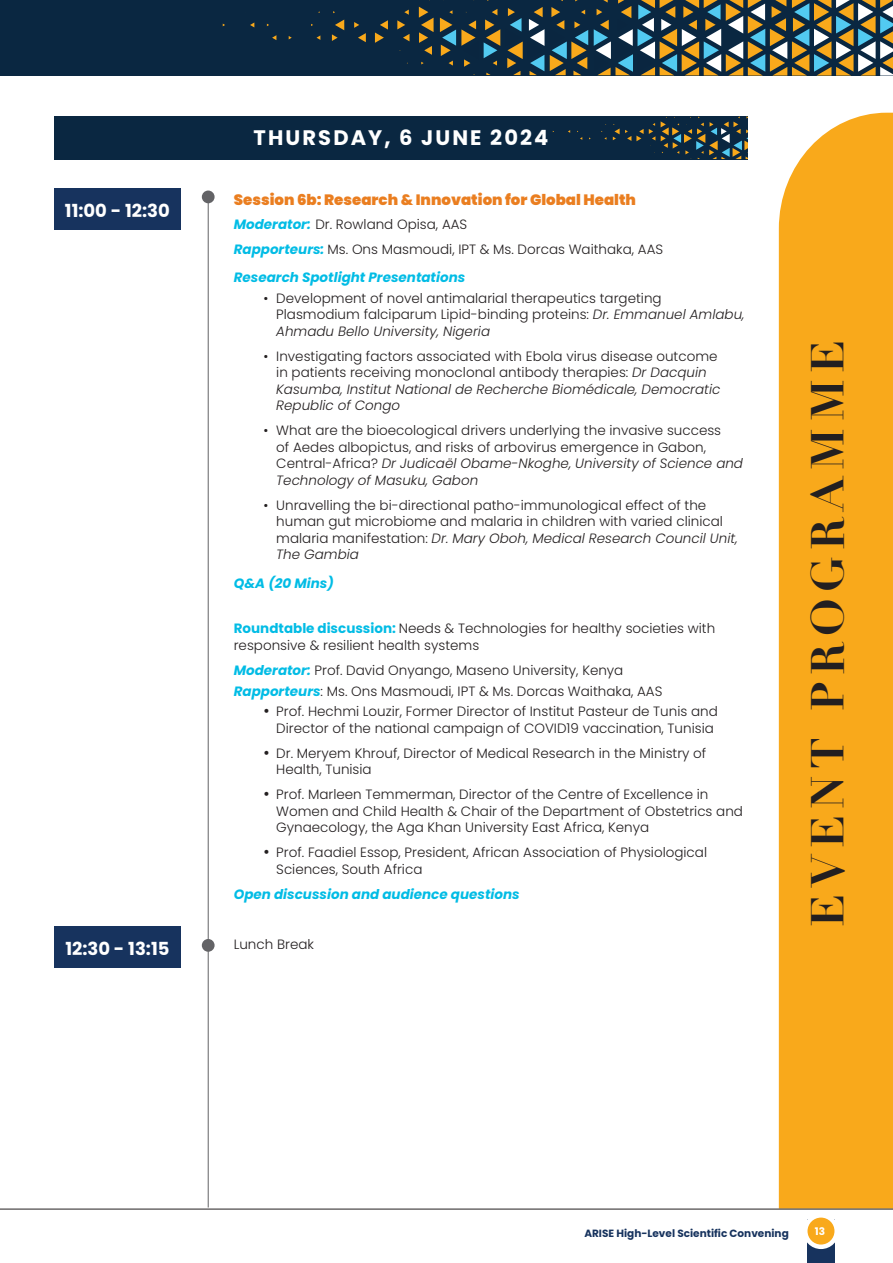
<style>
.page{position:relative;width:893px;height:1263px;background:#fff}
.page>*{position:absolute;margin:0;border:0;box-sizing:border-box;transform-origin:0 0}
.t1{font:700 45px "Didot";letter-spacing:.15em;color:#231f20}
.t2{font:700 21px "Poppins";letter-spacing:.1em;color:#fff}
.t3{font:700 18px "Poppins";color:#fff}
.t4{font:900 15px "Poppins";color:#ea7e20}
.t5{font:300 13.5px/16.5px "Poppins";color:#231f20}
.t6{font:italic 700 13.5px "Poppins";color:#02bce5}
.t7{font:700 10.5px "Poppins";color:#17335e}
.t8{font:700 10.5px "Poppins";color:#fff}
.s1{font-weight:700;font-style:italic;color:#02bce5}
.s2{font-style:italic}
.s3{font-weight:700;color:#02bce5}
</style>
<div class="page">
<div style="left:779px;top:113px;width:114px;height:1095px;background:#f9a91b"></div>
<div style="left:807px;top:1219px;width:28px;height:44px;background:#17335e"></div>
<svg style="left:805px;top:1215px;width:32px;height:32px"></svg>
<div style="left:803px;top:1213px;width:36px;height:36px;border:4px solid #fff;border-radius:50%"></div>
<div style="left:0;top:0;width:594px;height:76px;background:#0a2741"></div>
<svg style="left:250px;top:22px;width:4px;height:5px"></svg>
<svg style="left:272px;top:35px;width:4px;height:5px"></svg>
<svg style="left:316px;top:35px;width:4px;height:5px"></svg>
<svg style="left:332px;top:20px;width:12px;height:21px"></svg>
<svg style="left:354px;top:22px;width:12px;height:20px"></svg>
<svg style="left:375px;top:20px;width:13px;height:23px"></svg>
<svg style="left:397px;top:10px;width:12px;height:31px"></svg>
<svg style="left:419px;top:7px;width:15px;height:48px"></svg>
<svg style="left:440px;top:7px;width:148px;height:69px;background:#31454a"></svg>
<svg style="left:594px;top:0;width:299px;height:76px;background:#5b665c"></svg>
<hr style="left:0;top:1209px;width:893px;height:1px;background:#231f20">
<div style="left:54px;top:116px;width:694px;height:43px;background:#0a2741"></div>
<svg style="left:334px;top:116px;width:414px;height:44px"></svg>
<div style="left:202px;top:191px;width:13px;height:12px;background:#636366;border-radius:50%"></div>
<hr style="left:208px;top:200px;width:1px;height:1007px;background:#636366">
<div style="left:54px;top:188px;width:127px;height:42px;background:#17335e"></div>
<div style="left:202px;top:939px;width:13px;height:13px;background:#636366;border-radius:50%"></div>
<div style="left:54px;top:926px;width:127px;height:42px;background:#17335e"></div>
<h3 class="t3" style="left:65px;top:200px;width:106px">11:00 - 12:30</h3>
<h2 class="t2" style="left:254px;top:125px;width:296px">THURSDAY, 6 JUNE 2024</h2>
<p class="t4" style="left:234px;top:191px;width:404px">Session 6b: Research &amp; Innovation for Global Health</p>
<p class="t5" style="left:234px;top:211px;width:431px;line-height:25px"><span class="s1">Moderator:</span> Dr. Rowland Opisa, AAS<br><span class="s1">Rapporteurs:</span> Ms. Ons Masmoudi, IPT &amp; Ms. Dorcas Waithaka, AAS</p>
<p class="t6" style="left:234px;top:269px;width:233px">Research Spotlight Presentations</p>
<p class="t5" style="left:276px;top:290px;width:470px;text-indent:-13px">• Development of novel antimalarial therapeutics targeting<br>Plasmodium falciparum Lipid-binding proteins: <span class="s2">Dr. Emmanuel Amlabu,<br>Ahmadu Bello University, Nigeria</span></p>
<p class="t5" style="left:276px;top:348px;width:446px;text-indent:-13px">• Investigating factors associated with Ebola virus disease outcome in patients receiving monoclonal antibody therapies: <span class="s2">Dr Dacquin Kasumba, Institut National de Recherche Biomédicale, Democratic Republic of Congo</span></p>
<p class="t5" style="left:276px;top:422px;width:468px;text-indent:-13px">• What are the bioecological drivers underlying the invasive success<br>of Aedes albopictus, and risks of arbovirus emergence in Gabon, Central-Africa? <span class="s2">Dr Judicaël Obame-Nkoghe, University of Science and Technology of Masuku, Gabon</span></p>
<p class="t5" style="left:276px;top:497px;width:463px;text-indent:-13px">• Unravelling the bi-directional patho-immunological effect of the human gut microbiome and malaria in children with varied clinical malaria manifestation: <span class="s2">Dr. Mary Oboh, Medical Research Council Unit, The Gambia</span></p>
<p class="t6" style="left:234px;top:575px;width:102px">Q&amp;A (20 Mins)</p>
<p class="t5" style="left:234px;top:620px;width:483px"><span class="s3">Roundtable discussion:</span> Needs &amp; Technologies for healthy societies with responsive &amp; resilient health systems</p>
<p class="t5" style="left:234px;top:660px;width:430px;line-height:20.7px"><span class="s1">Moderator:</span> Prof. David Onyango, Maseno University, Kenya<br><span class="s1">Rapporteurs</span>: Ms. Ons Masmoudi, IPT &amp; Ms. Dorcas Waithaka, AAS</p>
<p class="t5" style="left:264px;top:703px;width:456px;text-align:right">• Prof. Hechmi Louzir, Former Director of Institut Pasteur de Tunis and<br>Director of the national campaign of COVID19 vaccination, Tunisia</p>
<p class="t5" style="left:276px;top:745px;width:432px;text-indent:-13px">• Dr. Meryem Khrouf, Director of Medical Research in the Ministry of<br>Health, Tunisia</p>
<p class="t5" style="left:276px;top:786px;width:468px;text-indent:-13px">• Prof. Marleen Temmerman, Director of the Centre of Excellence in<br>Women and Child Health &amp; Chair of the Department of Obstetrics and<br>Gynaecology, the Aga Khan University East Africa, Kenya</p>
<p class="t5" style="left:276px;top:844px;width:432px;text-indent:-13px">• Prof. Faadiel Essop, President, African Association of Physiological<br>Sciences, South Africa</p>
<p class="t6" style="left:234px;top:886px;width:287px">Open discussion and audience questions</p>
<h3 class="t3" style="left:65px;top:938px;width:106px">12:30 - 13:15</h3>
<p class="t5" style="left:234px;top:936px;width:82px">Lunch Break</p>
<h1 class="t1" style="left:799px;top:927px;width:588px;rotate:-90deg">EVENT PROGRAMME</h1>
<p class="t7" style="left:584px;top:1227px;width:206px">ARISE High-Level Scientific Convening</p>
<p class="t8" style="left:815px;top:1225px;width:12px">13</p>
</div>
